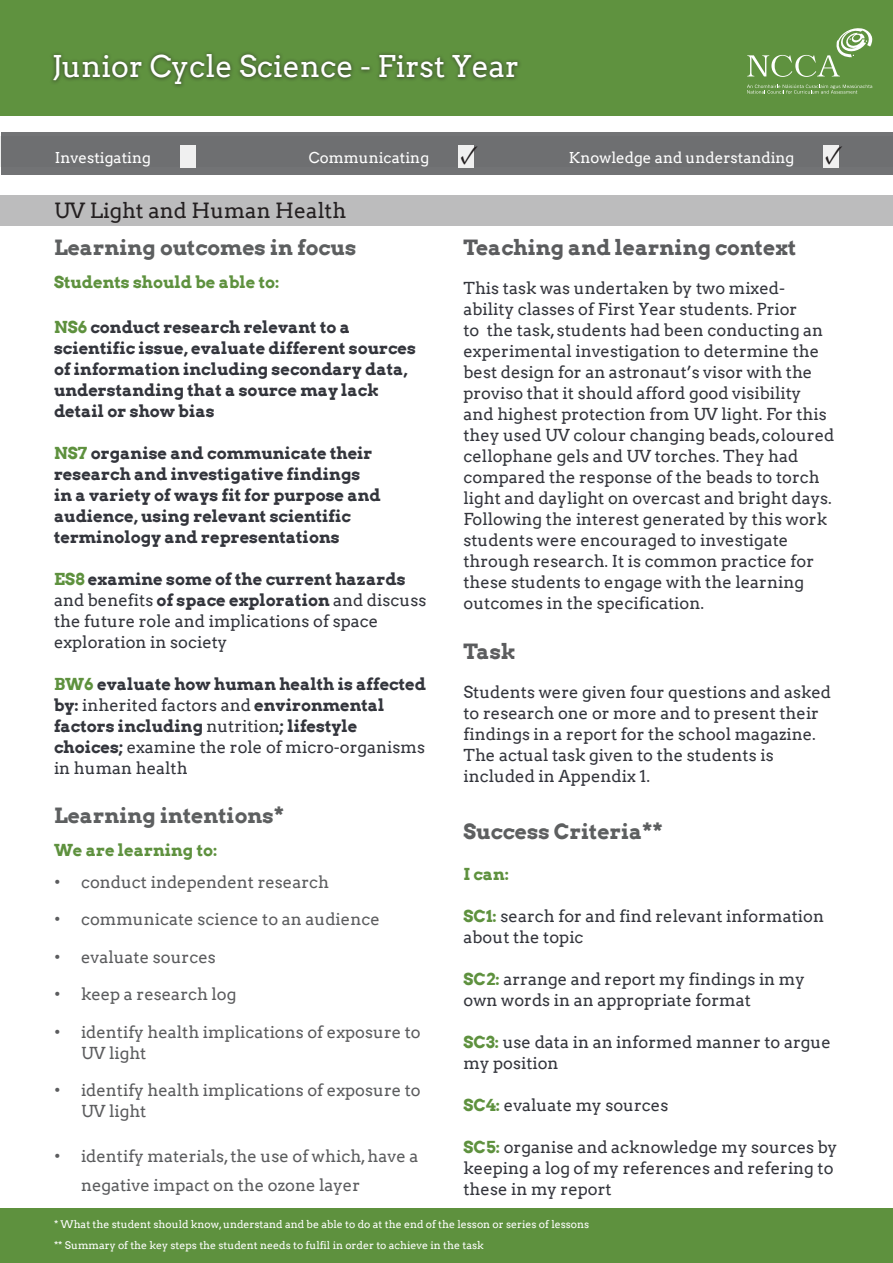
<style>
.page{position:relative;width:893px;height:1263px;background:#fff}
.page>*{position:absolute;margin:0;border:0;box-sizing:border-box;transform-origin:0 0}
.t1{font:30px "Arvo";color:#fff}
.t2{font:700 condensed 27px "Minion Pro";color:#231f20}
.t3{font:700 21px "Arvo";color:#5d5f60}
.t4{font:700 21px "Arvo";color:#5b5c5e}
.t5{font:21px "Arvo";color:#231f20}
.t6{font:16.5px/21px "Arvo";color:#33353c}
.t7{font:700 16.5px/21px "Arvo";color:#33353c}
.t8{font:16.5px/21px "Arvo";color:#5b5c5e}
.t9{font:700 16.5px "Arvo";color:#5e913e}
.t10{font:15px "Arvo";color:#fff}
.t11{font:10.5px "Arvo";color:#fff}
.s1{color:#5e913e}
.s2{font-weight:700;color:#5e913e}
.s3{font-weight:700}
.s4{font-weight:400}
</style>
<div class="page">
<div style="left:0;top:195px;width:893px;height:30px;background:#bcbcbd"></div>
<div style="left:0;top:1209px;width:893px;height:54px;background:#5e913e"></div>
<div style="left:1px;top:133px;width:892px;height:42px;background:#6e6f71"></div>
<div style="left:180px;top:145px;width:16px;height:23px;background:#f0f0f0"></div>
<div style="left:458px;top:145px;width:16px;height:23px;background:#f0f0f0"></div>
<div style="left:823px;top:145px;width:16px;height:23px;background:#f0f0f0"></div>
<div style="left:0;top:0;width:893px;height:116px;background:#5f923f"></div>
<div style="left:49px;top:50px;width:474px;height:39px;background:#231f20;opacity:.73"></div>
<svg style="left:747px;top:85px;width:125px;height:9px"></svg>
<svg style="left:747px;top:28px;width:125px;height:49px"></svg>
<p class="t1" style="left:52px;top:48px;width:469px">Junior Cycle Science - First Year</p>
<p class="t10" style="left:55px;top:149px;width:98px">Investigating</p>
<p class="t10" style="left:309px;top:149px;width:122px">Communicating</p>
<p class="t2" style="left:460px;top:136px;width:20px">✓</p>
<p class="t10" style="left:569px;top:149px;width:227px">Knowledge and understanding</p>
<p class="t2" style="left:825px;top:136px;width:20px">✓</p>
<p class="t5" style="left:54px;top:198px;width:294px">UV Light and Human Health</p>
<p class="t3" style="left:54px;top:235px;width:304px">Learning outcomes in focus</p>
<p class="t9" style="left:54px;top:272px;width:227px">Students should be able to:</p>
<p class="t7" style="left:54px;top:316px;width:363px"><span class="s1">NS6</span> conduct research relevant to a scientific issue, evaluate different sources of information including secondary data, understanding that a source may lack detail or show bias</p>
<p class="t7" style="left:54px;top:442px;width:328px"><span class="s1">NS7</span> organise and communicate their research and investigative findings in a variety of ways fit for purpose and audience, using relevant scientific terminology and representations</p>
<p class="t6" style="left:54px;top:568px;width:374px"><span class="s2">ES8</span> <span class="s3">examine some of the current hazards </span>and benefits <span class="s3">of space exploration</span> and discuss the future role and implications of space exploration in society</p>
<p class="t7" style="left:54px;top:673px;width:374px"><span class="s1">BW6</span> evaluate how human health is affected by: <span class="s4">inherited factors and</span> environmental factors including <span class="s4">nutrition</span>; lifestyle choices; <span class="s4">examine the role of micro-organisms in human health</span></p>
<p class="t3" style="left:54px;top:803px;width:232px">Learning intentions*</p>
<p class="t9" style="left:54px;top:840px;width:165px">We are learning to:</p>
<p class="t8" style="left:54px;top:871px;width:277px">• conduct independent research</p>
<p class="t8" style="left:54px;top:909px;width:327px">• communicate science to an audience</p>
<p class="t8" style="left:54px;top:946px;width:163px">• evaluate sources</p>
<p class="t8" style="left:54px;top:984px;width:184px">• keep a research log</p>
<p class="t8" style="left:81px;top:1021px;width:341px;text-indent:-27px">• identify health implications of exposure to<br>UV light</p>
<p class="t8" style="left:81px;top:1080px;width:341px;text-indent:-27px">• identify health implications of exposure to<br>UV light</p>
<p class="t8" style="left:81px;top:1142px;width:339px;line-height:28.5px;text-indent:-27px">• identify materials, the use of which, have a negative impact on the ozone layer</p>
<p class="t4" style="left:463px;top:235px;width:334px">Teaching and learning context</p>
<p class="t6" style="left:463px;top:278px;width:372px">This task was undertaken by two mixed&shy;ability classes of First Year students. Prior<br>to the task, students had been conducting an experimental investigation to determine the best design for an astronaut’s visor with the proviso that it should afford good visibility and highest protection from UV light. For this they used UV colour changing beads, coloured cellophane gels and UV torches. They had compared the response of the beads to torch light and daylight on overcast and bright days.<br>Following the interest generated by this work students were encouraged to investigate through research. It is common practice for these students to engage with the learning outcomes in the specification.</p>
<p class="t4" style="left:463px;top:638px;width:54px">Task</p>
<p class="t6" style="left:463px;top:682px;width:369px">Students were given four questions and asked to research one or more and to present their findings in a report for the school magazine.<br>The actual task given to the students is included in Appendix 1.</p>
<p class="t3" style="left:463px;top:818px;width:201px">Success Criteria**</p>
<p class="t9" style="left:463px;top:863px;width:47px">I can:</p>
<p class="t6" style="left:463px;top:905px;width:362px"><span class="s2">SC1:</span> search for and find relevant information about the topic</p>
<p class="t6" style="left:463px;top:968px;width:343px"><span class="s2">SC2:</span> arrange and report my findings in my own words in an appropriate format</p>
<p class="t6" style="left:463px;top:1031px;width:369px"><span class="s2">SC3:</span> use data in an informed manner to argue my position</p>
<p class="t6" style="left:463px;top:1094px;width:206px"><span class="s2">SC4:</span> evaluate my sources</p>
<p class="t6" style="left:463px;top:1136px;width:375px"><span class="s2">SC5:</span> organise and acknowledge my sources by keeping a log of my references and refering to these in my report</p>
<p class="t11" style="left:54px;top:1218px;width:537px">* What the student should know, understand and be able to do at the end of the lesson or series of lessons</p>
<p class="t11" style="left:54px;top:1239px;width:431px">** Summary of the key steps the student needs to fulfil in order to achieve in the task</p>
</div>
